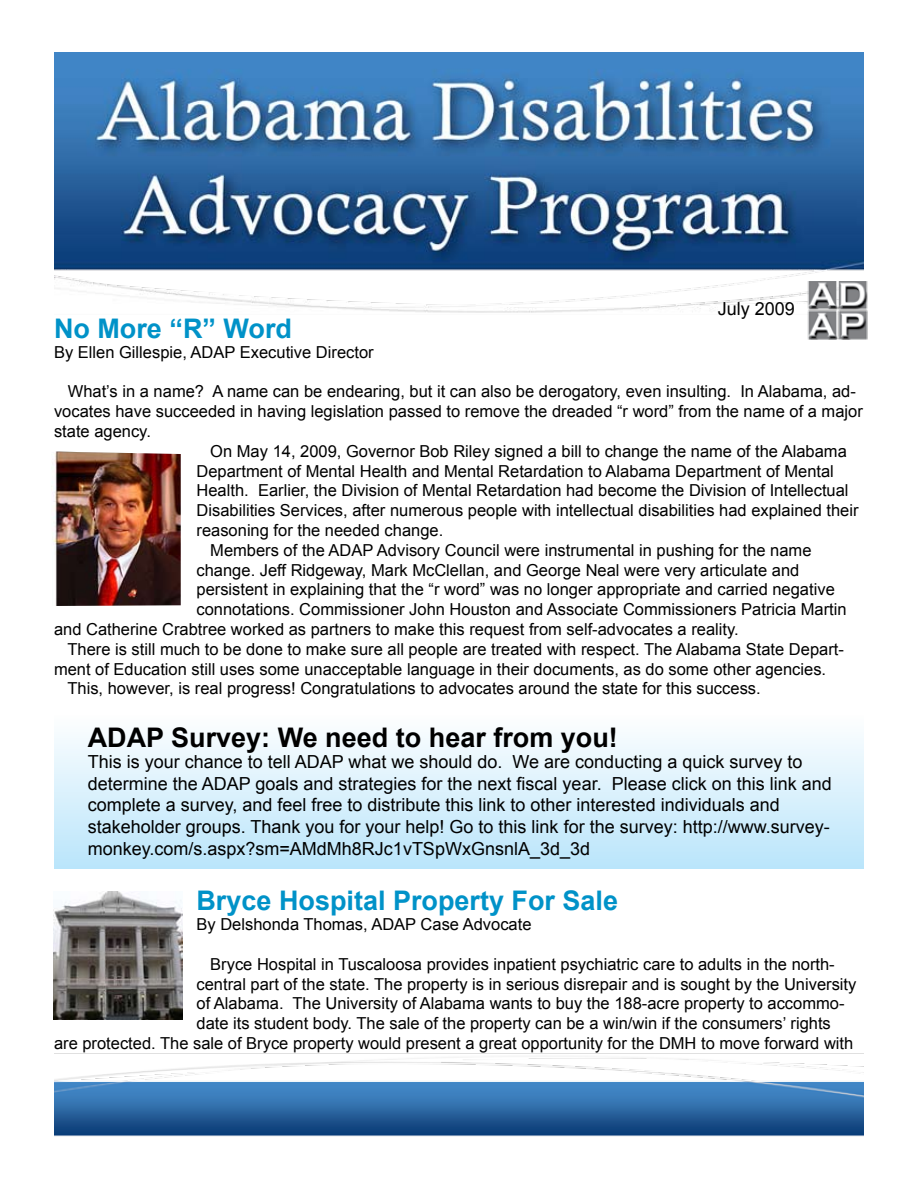
<style>
.page{position:relative;width:918px;height:1188px;background:#fff}
.page>*{position:absolute;margin:0;border:0;box-sizing:border-box;transform-origin:0 0}
.t1{font:700 27px "Arial";color:#0092c8}
.t2{font:700 27px "Arial";color:#000}
.t3{font:18px/21.6px "Arial";color:#000}
.t4{font:16.5px/19.8px "Arial";color:#000}
</style>
<div class="page">
<div style="left:54px;top:716px;width:810px;height:153px;background:linear-gradient(to bottom,#fdfefe,#b9e5fb)"></div>
<img style="left:51px;top:452px;width:130px;height:154px">
<img style="left:53px;top:891px;width:130px;height:129px">
<img style="left:54px;top:53px;width:810px;height:260px">
<img style="left:54px;top:1053px;width:810px;height:84px">
<img style="left:802px;top:281px;width:66px;height:58px">
<p class="t3" style="left:718px;top:298px;width:79px">July 2009</p>
<p class="t1" style="left:54px;top:311px;width:240px">No More “R” Word</p>
<p class="t4" style="left:54px;top:342px;width:321px">By Ellen Gillespie, ADAP Executive Director</p>
<p class="t4" style="left:54px;top:382px;width:810px;text-indent:14px">What’s in a name? A name can be endearing, but it can also be derogatory, even insulting. In Alabama, ad&shy;vocates have succeeded in having legislation passed to remove the dreaded “r word” from the name of a major state agency.</p>
<p class="t4" style="left:197px;top:441px;width:664px;text-indent:14px">On May 14, 2009, Governor Bob Riley signed a bill to change the name of the Alabama Department of Mental Health and Mental Retardation to Alabama Department of Mental Health. Earlier, the Division of Mental Retardation had become the Division of Intellectual Disabilities Services, after numerous people with intellectual disabilities had explained their reasoning for the needed change.</p>
<p class="t4" style="left:197px;top:540px;width:617px;text-indent:14px">Members of the ADAP Advisory Council were instrumental in pushing for the name change. Jeff Ridgeway, Mark McClellan, and George Neal were very articulate and</p>
<p class="t4" style="left:197px;top:580px;width:640px">persistent in explaining that the “r word” was no longer appropriate and carried negative</p>
<p class="t4" style="left:197px;top:600px;width:652px">connotations. Commissioner John Houston and Associate Commissioners Patricia Martin</p>
<p class="t4" style="left:54px;top:619px;width:686px">and Catherine Crabtree worked as partners to make this request from self-advocates a reality.</p>
<p class="t4" style="left:54px;top:639px;width:791px;text-indent:13px">There is still much to be done to make sure all people are treated with respect. The Alabama State Depart&shy;ment of Education still uses some unacceptable language in their documents, as do some other agencies.</p>
<p class="t4" style="left:67px;top:679px;width:695px">This, however, is real progress! Congratulations to advocates around the state for this success.</p>
<p class="t2" style="left:88px;top:719px;width:532px">ADAP Survey: We need to hear from you!</p>
<p class="t3" style="left:88px;top:751px;width:716px">This is your chance to tell ADAP what we should do. We are conducting a quick survey to</p>
<p class="t3" style="left:88px;top:773px;width:746px">determine the ADAP goals and strategies for the next fiscal year. Please click on this link and complete a survey, and feel free to distribute this link to other interested individuals and</p>
<p class="t3" style="left:88px;top:816px;width:744px">stakeholder groups. Thank you for your help! Go to this link for the survey: http://www.survey&shy;monkey.com/s.aspx?sm=AMdMh8RJc1vTSpWxGnsnlA_3d_3d</p>
<p class="t1" style="left:196px;top:883px;width:423px">Bryce Hospital Property For Sale</p>
<p class="t4" style="left:196px;top:915px;width:337px">By Delshonda Thomas, ADAP Case Advocate</p>
<p class="t4" style="left:210px;top:954px;width:626px">Bryce Hospital in Tuscaloosa provides inpatient psychiatric care to adults in the north-</p>
<p class="t4" style="left:196px;top:974px;width:661px">central part of the state. The property is in serious disrepair and is sought by the University</p>
<p class="t4" style="left:196px;top:994px;width:650px">of Alabama. The University of Alabama wants to buy the 188-acre property to accommo-</p>
<p class="t4" style="left:196px;top:1014px;width:636px">date its student body. The sale of the property can be a win/win if the consumers’ rights</p>
<p class="t4" style="left:54px;top:1033px;width:801px">are protected. The sale of Bryce property would present a great opportunity for the DMH to move forward with</p>
</div>
